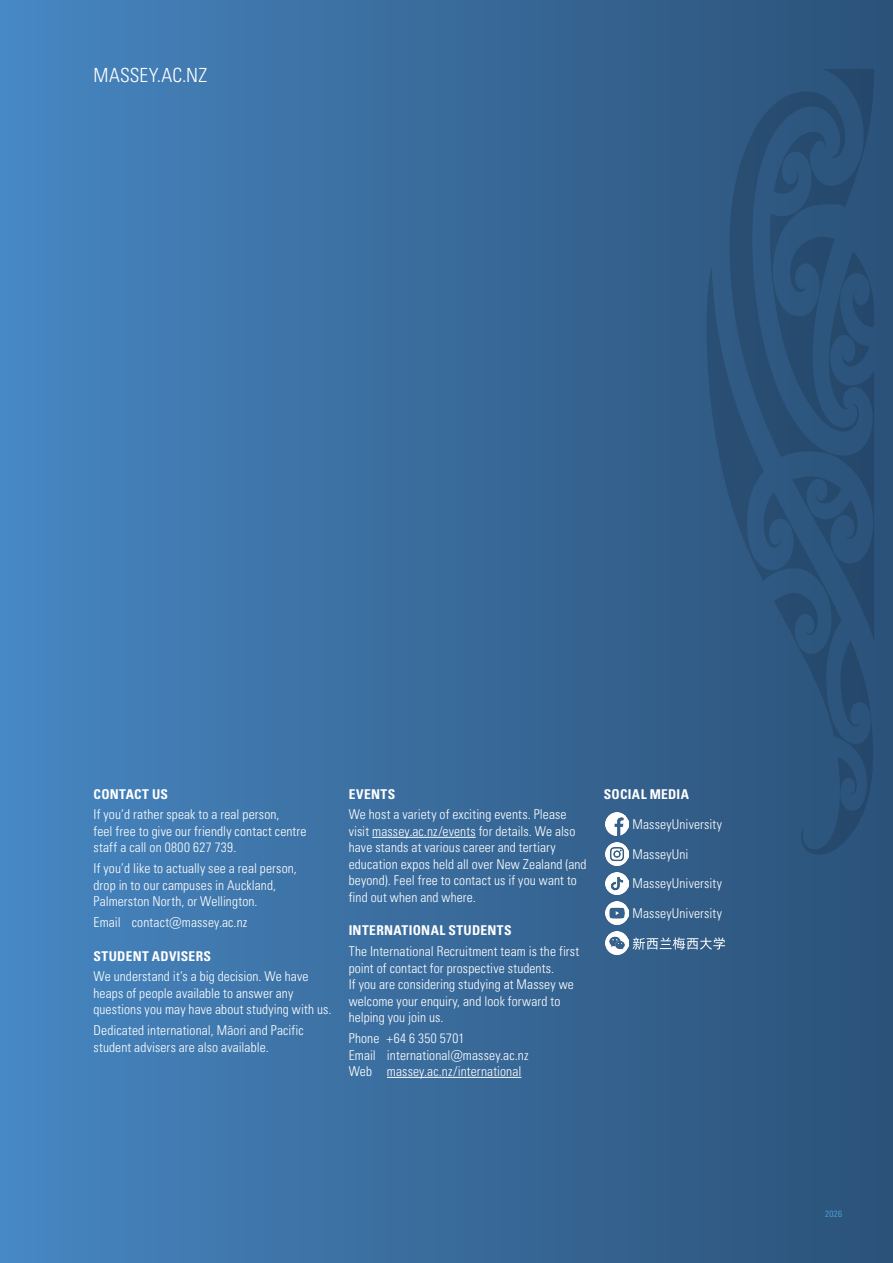
<style>
.page{position:relative;width:893px;height:1263px;background:#fff}
.page>*{position:absolute;margin:0;border:0;box-sizing:border-box;transform-origin:0 0}
.t1{font:300 condensed 19.5px "Univers LT Pro";letter-spacing:.01em;color:#fff}
.t2{font:300 condensed 13.5px/16.5px "Univers LT Pro";letter-spacing:.01em;color:#fff}
.t3{font:700 condensed 13.5px "Univers LT Pro";letter-spacing:.02em;color:#fff}
.t4{font:300 condensed 9px "Univers LT Pro";color:#4bb0e4}
</style>
<div class="page">
<div style="left:0;top:0;width:893px;height:1263px;background:linear-gradient(to right,#4786c2,#2b5177)"></div>
<svg style="left:706px;top:266px;width:167px;height:596px;background:#2d567e"></svg>
<svg style="left:709px;top:69px;width:165px;height:563px;background:#2e5880"></svg>
<svg style="left:730px;top:82px;width:144px;height:559px;background:#2b5279"></svg>
<hr style="left:372px;top:837px;width:104px;height:1px;background:#fff">
<hr style="left:387px;top:1077px;width:134px;height:1px;background:#fff">
<img style="left:606px;top:813px;width:23px;height:22px">
<img style="left:606px;top:842px;width:23px;height:23px">
<img style="left:606px;top:872px;width:23px;height:23px">
<img style="left:606px;top:902px;width:23px;height:22px">
<img style="left:606px;top:932px;width:23px;height:22px">
<svg style="left:632px;top:937px;width:93px;height:13px"></svg>
<h1 class="t1" style="left:94px;top:62px;width:115px">MASSEY.AC.NZ</h1>
<p class="t3" style="left:94px;top:786px;width:76px">CONTACT US</p>
<p class="t2" style="left:94px;top:806px;width:215px">If you’d rather speak to a real person,<br>feel free to give our friendly contact centre staff a call on 0800 627 739.</p>
<p class="t2" style="left:94px;top:859px;width:205px">If you’d like to actually see a real person, drop in to our campuses in Auckland,<br>Palmerston North, or Wellington.</p>
<p class="t2" style="left:94px;top:913px;width:155px">Email contact@massey.ac.nz</p>
<p class="t3" style="left:94px;top:947px;width:119px">STUDENT ADVISERS</p>
<p class="t2" style="left:94px;top:967px;width:240px">We understand it’s a big decision. We have heaps of people available to answer any questions you may have about studying with us.</p>
<p class="t2" style="left:94px;top:1021px;width:212px">Dedicated international, Māori and Pacific student advisers are also available.</p>
<p class="t3" style="left:349px;top:786px;width:48px">EVENTS</p>
<p class="t2" style="left:349px;top:806px;width:239px">We host a variety of exciting events. Please visit massey.ac.nz/events for details. We also have stands at various career and tertiary education expos held all over New Zealand (and beyond). Feel free to contact us if you want to find out when and where.</p>
<p class="t3" style="left:349px;top:922px;width:165px">INTERNATIONAL STUDENTS</p>
<p class="t2" style="left:349px;top:942px;width:232px">The International Recruitment team is the first point of contact for prospective students.<br>If you are considering studying at Massey we welcome your enquiry, and look forward to helping you join us.</p>
<p class="t2" style="left:349px;top:1029px;width:181px">Phone +64 6 350 5701<br>Email international@massey.ac.nz<br>Web massey.ac.nz/international</p>
<p class="t3" style="left:604px;top:786px;width:87px">SOCIAL MEDIA</p>
<p class="t2" style="left:632px;top:815px;width:91px">MasseyUniversity</p>
<p class="t2" style="left:632px;top:845px;width:58px">MasseyUni</p>
<p class="t2" style="left:632px;top:875px;width:91px">MasseyUniversity</p>
<p class="t2" style="left:632px;top:904px;width:91px">MasseyUniversity</p>
<p class="t4" style="left:825px;top:1208px;width:19px">2026</p>
</div>
